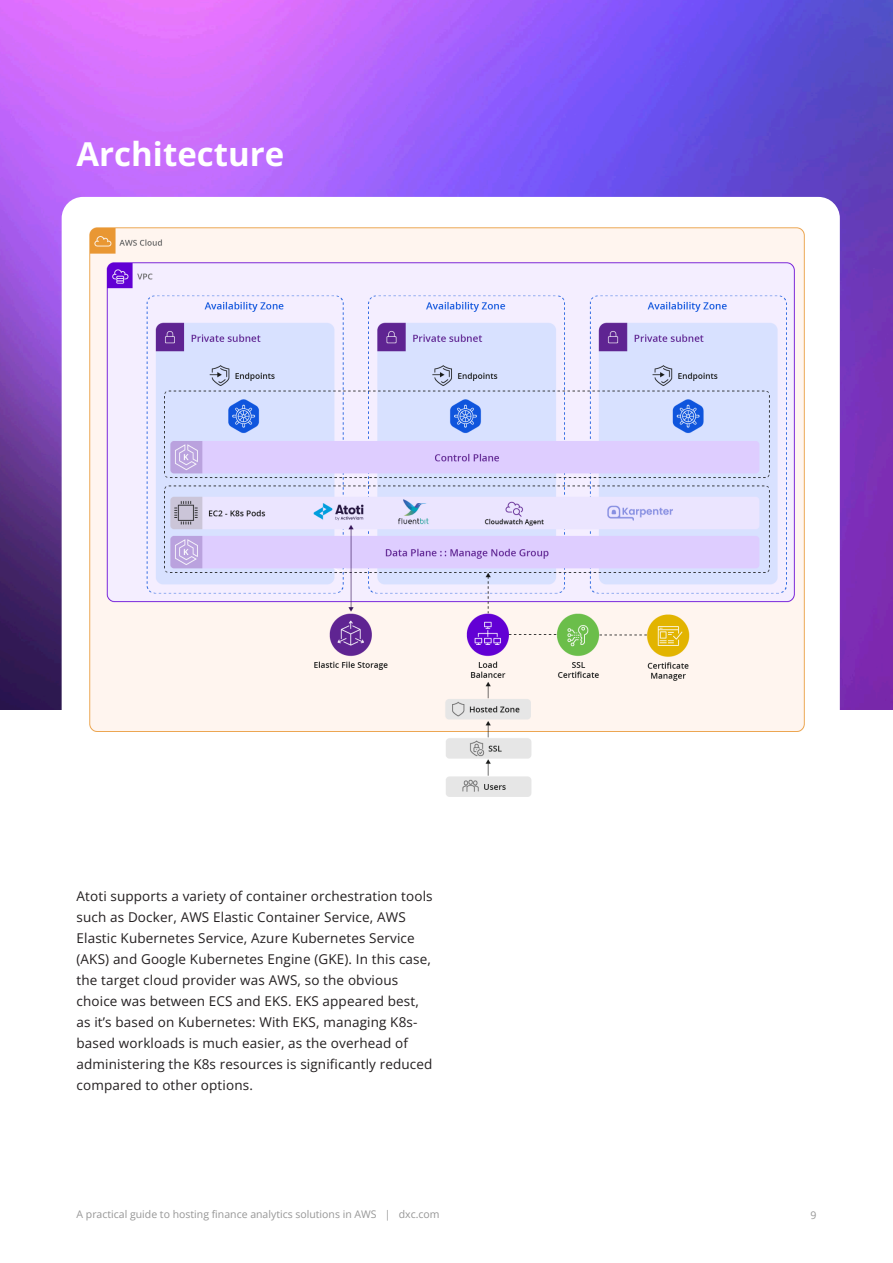
<style>
.page{position:relative;width:893px;height:1263px;background:#fff}
.page>*{position:absolute;margin:0;border:0;box-sizing:border-box;transform-origin:0 0}
.H1_Heading_Bold_22_28_pt{font:700 33px "Open Sans";color:#fff}
.Body_Copy_Regular_9_10_8pt{font:13.5px/21px "Open Sans";letter-spacing:.01em;color:#231f20}
.t1{font:10.5px "Open Sans";color:#969696}
</style>
<div class="page">
<img style="left:0;top:0;width:893px;height:709px">
<div style="left:62px;top:197px;width:778px;height:641px;background:#fff;border-radius:21px"></div>
<img style="left:89px;top:227px;width:716px;height:570px">
<p class="H1_Heading_Bold_22_28_pt" style="left:77px;top:131px;width:209px">Architecture</p>
<p class="Body_Copy_Regular_9_10_8pt" style="left:77px;top:885px;width:358px">Atoti supports a variety of container orchestration tools such as Docker, AWS Elastic Container Service, AWS Elastic Kubernetes Service, Azure Kubernetes Service (AKS) and Google Kubernetes Engine (GKE). In this case, the target cloud provider was AWS, so the obvious choice was between ECS and EKS. EKS appeared best, as it’s based on Kubernetes: With EKS, managing K8s&shy;based workloads is much easier, as the overhead of administering the K8s resources is significantly reduced compared to other options.</p>
<p class="t1" style="left:77px;top:1207px;width:365px">A practical guide to hosting finance analytics solutions in AWS | dxc.com</p>
<p class="t1" style="left:810px;top:1208px;width:8px">9</p>
</div>
